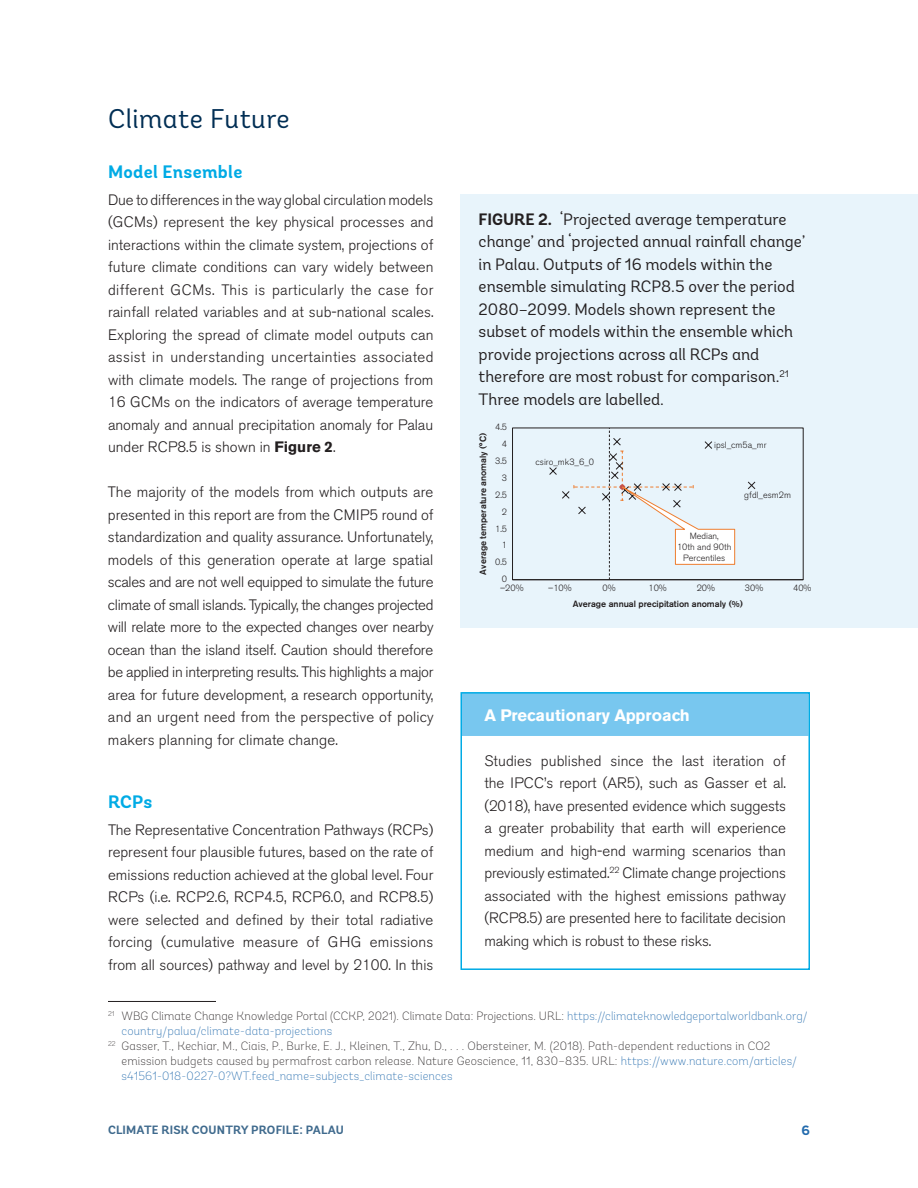
<style>
.page{position:relative;width:918px;height:1188px;background:#fff}
.page>*{position:absolute;margin:0;border:0;box-sizing:border-box;transform-origin:0 0}
.t1{font:27px "Andes";letter-spacing:.02em;color:#002e54}
.t2{font:700 18px "Andes";letter-spacing:.02em;color:#00abe5}
.t3{font:16.5px/22.5px "Andes";color:#231f20}
.t4{font:700 16.5px "Akzidenz Grotesk BE";color:#fff}
.t5{font:300 15px/22.5px "Akzidenz Grotesk BE";color:#231f20;text-align:justify}
.t6{font:700 13.5px "Andes";color:#236bad}
.t7{font:200 12px "Andes";letter-spacing:.015em;color:#231f20}
.t8{font:200 12px "Andes";letter-spacing:.015em;color:#236bad}
.t9{font:700 12px "Andes";letter-spacing:.015em;color:#3f6a8d}
.t10{font:300 9px/10.8px "Akzidenz Grotesk BE";color:#231f20;text-align:center}
.t11{font:500 9px "Akzidenz Grotesk BE";color:#231f20}
.s1{font-weight:700}
.s2{color:#236bad}
</style>
<div class="page">
<div style="left:460px;top:194px;width:458px;height:434px;background:#e8f4fb"></div>
<div style="left:512px;top:428px;width:292px;height:152px;border:1px solid #231f20"></div>
<hr style="left:513px;top:579px;width:290px;height:1px;background:#231f20">
<svg style="left:748px;top:481px;width:8px;height:8px"></svg>
<svg style="left:549px;top:428px;width:186px;height:151px"></svg>
<div style="left:462px;top:692px;width:346px;height:44px;background:#78c7ef"></div>
<div style="left:460px;top:692px;width:350px;height:278px;border:2px solid #00abe5"></div>
<hr style="left:108px;top:1001px;width:108px;height:1px;background:#231f20">
<h1 class="t1" style="left:108px;top:103px;width:183px">Climate Future</h1>
<p class="t2" style="left:108px;top:160px;width:136px">Model Ensemble</p>
<p class="t5" style="left:108px;top:189px;width:327px">Due to differences in the way global circulation models (GCMs) represent the key physical processes and interactions within the climate system, projections of future climate conditions can vary widely between different GCMs. This is particularly the case for rainfall related variables and at sub-national scales.<br>Exploring the spread of climate model outputs can assist in understanding uncertainties associated with climate models. The range of projections from 16 GCMs on the indicators of average temperature anomaly and annual precipitation anomaly for Palau under RCP8.5 is shown in <span class="s1">Figure 2</span>.</p>
<p class="t5" style="left:108px;top:481px;width:327px">The majority of the models from which outputs are presented in this report are from the CMIP5 round of standardization and quality assurance. Unfortunately, models of this generation operate at large spatial scales and are not well equipped to simulate the future climate of small islands. Typically, the changes projected will relate more to the expected changes over nearby ocean than the island itself. Caution should therefore be applied in interpreting results. This highlights a major area for future development, a research opportunity, and an urgent need from the perspective of policy makers planning for climate change.</p>
<p class="t2" style="left:108px;top:790px;width:46px">RCPs</p>
<p class="t5" style="left:108px;top:819px;width:327px">The Representative Concentration Pathways (RCPs) represent four plausible futures, based on the rate of emissions reduction achieved at the global level. Four RCPs (i.e. RCP2.6, RCP4.5, RCP6.0, and RCP8.5) were selected and defined by their total radiative forcing (cumulative measure of GHG emissions from all sources) pathway and level by 2100. In this</p>
<p class="t3" style="left:479px;top:208px;width:328px"><span class="s1">FIGURE 2.</span> ‘Projected average temperature change’ and ‘projected annual rainfall change’ in Palau. Outputs of 16 models within the ensemble simulating RCP8.5 over the period 2080–2099. Models shown represent the subset of models within the ensemble which provide projections across all RCPs and therefore are most robust for comparison. <sup>21<br></sup>Three models are labelled.</p>
<p class="t11" style="left:478px;top:575px;width:143px;rotate:-90deg">Average temperature anomaly (°C)</p>
<p class="t10" style="left:495px;top:422px;width:13px">4.5</p>
<p class="t10" style="left:502px;top:439px;width:7px">4</p>
<p class="t10" style="left:714px;top:439px;width:54px">ipsl_cm5a_mr</p>
<p class="t10" style="left:495px;top:456px;width:13px">3.5</p>
<p class="t10" style="left:536px;top:456px;width:60px">csiro_mk3_6_0</p>
<p class="t10" style="left:502px;top:473px;width:7px">3</p>
<p class="t10" style="left:495px;top:490px;width:13px">2.5</p>
<p class="t10" style="left:744px;top:490px;width:48px">gfdl_esm2m</p>
<p class="t10" style="left:502px;top:506px;width:7px">2</p>
<p class="t10" style="left:495px;top:523px;width:13px">1.5</p>
<p class="t10" style="left:677px;top:531px;width:56px">Median,<br>10th and 90th<br>Percentiles</p>
<p class="t10" style="left:502px;top:540px;width:7px">1</p>
<p class="t10" style="left:495px;top:557px;width:13px">0.5</p>
<p class="t10" style="left:502px;top:574px;width:7px">0</p>
<p class="t10" style="left:500px;top:583px;width:25px">–20%</p>
<p class="t10" style="left:548px;top:583px;width:25px">–10%</p>
<p class="t10" style="left:603px;top:583px;width:15px">0%</p>
<p class="t10" style="left:649px;top:583px;width:20px">10%</p>
<p class="t10" style="left:697px;top:583px;width:20px">20%</p>
<p class="t10" style="left:745px;top:583px;width:20px">30%</p>
<p class="t10" style="left:793px;top:583px;width:20px">40%</p>
<p class="t11" style="left:573px;top:598px;width:172px">Average annual precipitation anomaly (%)</p>
<p class="t4" style="left:484px;top:706px;width:207px">A Precautionary Approach</p>
<p class="t5" style="left:484px;top:750px;width:303px">Studies published since the last iteration of the IPCC’s report (AR5), such as Gasser et al. (2018), have presented evidence which suggests a greater probability that earth will experience medium and high-end warming scenarios than previously estimated.<sup>22</sup> Climate change projections associated with the highest emissions pathway (RCP8.5) are presented here to facilitate decision making which is robust to these risks.</p>
<p class="t7" style="left:108px;top:1009px;width:701px"><sup>21</sup> WBG Climate Change Knowledge Portal (CCKP, 2021). Climate Data: Projections. URL: <span class="s2">https://climateknowledgeportalworldbank.org/</span></p>
<p class="t8" style="left:122px;top:1024px;width:212px">country/palua/climate-data-projections</p>
<p class="t7" style="left:108px;top:1039px;width:664px"><sup>22</sup> Gasser, T., Kechiar, M., Ciais, P., Burke, E. J., Kleinen, T., Zhu, D., . . . Obersteiner, M. (2018). Path-dependent reductions in CO2</p>
<p class="t7" style="left:122px;top:1054px;width:677px">emission budgets caused by permafrost carbon release. Nature Geoscience, 11, 830–835. URL: <span class="s2">https://www.nature.com/articles/</span></p>
<p class="t8" style="left:122px;top:1069px;width:333px">s41561-018-0227-0?WT.feed_name=subjects_climate-sciences</p>
<p class="t9" style="left:108px;top:1122px;width:237px">CLIMATE RISK COUNTRY PROFILE: PALAU</p>
<p class="t6" style="left:802px;top:1122px;width:10px">6</p>
</div>
